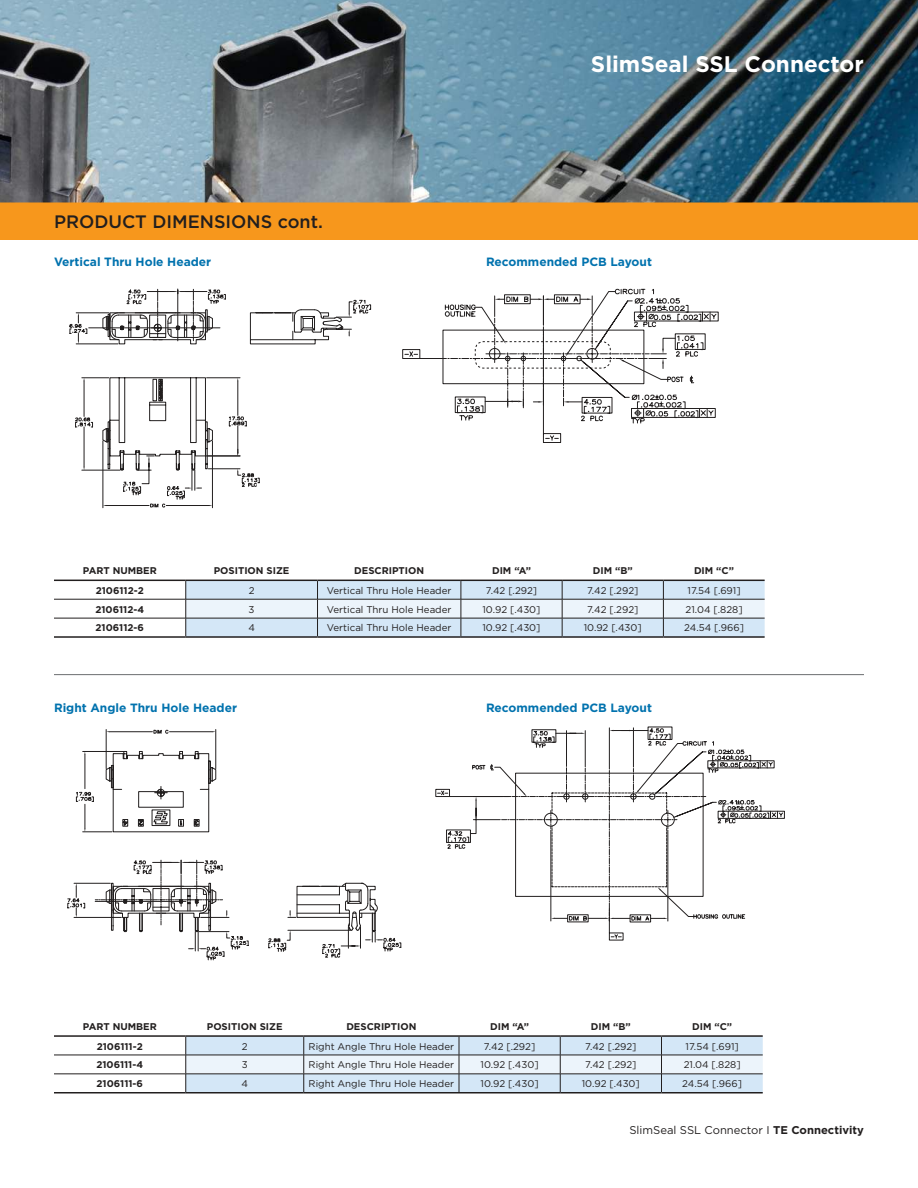
<style>
.page{position:relative;width:918px;height:1188px;background:#fff}
.page>*{position:absolute;margin:0;border:0;box-sizing:border-box;transform-origin:0 0}
.t1{font:700 22.5px "Gotham";color:#fff}
.t2{font:500 18px "Gotham";color:#221f1f}
.t3{font:700 12px "Gotham";color:#0072ae}
.t4{font:11.25px "Gotham";color:#221f1f}
.t5{font:9.75px "Gotham";color:#221f1f}
.t6{font:700 9.75px "Gotham";color:#221f1f}
.s1{font-weight:700}
</style>
<div class="page">
<img style="left:0;top:0;width:918px;height:202px">
<div style="left:0;top:202px;width:918px;height:38px;background:#f7971c"></div>
<svg style="left:68px;top:729px;width:333px;height:231px"></svg>
<svg style="left:436px;top:727px;width:349px;height:213px"></svg>
<svg style="left:54px;top:581px;width:711px;height:55px"></svg>
<hr style="left:54px;top:580px;width:132px;height:1px;background:#221f1f">
<hr style="left:186px;top:580px;width:132px;height:1px;background:#221f1f">
<hr style="left:318px;top:580px;width:143px;height:1px;background:#221f1f">
<hr style="left:461px;top:580px;width:101px;height:1px;background:#221f1f">
<hr style="left:562px;top:580px;width:101px;height:1px;background:#221f1f">
<hr style="left:663px;top:580px;width:102px;height:1px;background:#221f1f">
<hr style="left:54px;top:636px;width:132px;height:2px;background:#221f1f">
<hr style="left:186px;top:636px;width:132px;height:2px;background:#221f1f">
<hr style="left:318px;top:636px;width:143px;height:2px;background:#221f1f">
<hr style="left:461px;top:636px;width:101px;height:2px;background:#221f1f">
<hr style="left:562px;top:636px;width:101px;height:2px;background:#221f1f">
<hr style="left:663px;top:636px;width:102px;height:2px;background:#221f1f">
<svg style="left:402px;top:294px;width:316px;height:149px"></svg>
<div style="left:475px;top:341px;width:136px;height:27px;border:1px dashed #221f1f;border-radius:8px"></div>
<svg style="left:70px;top:289px;width:301px;height:219px"></svg>
<svg style="left:54px;top:1037px;width:709px;height:55px"></svg>
<hr style="left:54px;top:1035px;width:132px;height:2px;background:#221f1f">
<hr style="left:186px;top:1035px;width:118px;height:2px;background:#221f1f">
<hr style="left:304px;top:1035px;width:155px;height:2px;background:#221f1f">
<hr style="left:459px;top:1035px;width:101px;height:2px;background:#221f1f">
<hr style="left:560px;top:1035px;width:102px;height:2px;background:#221f1f">
<hr style="left:662px;top:1035px;width:101px;height:2px;background:#221f1f">
<hr style="left:54px;top:1092px;width:132px;height:1px;background:#221f1f">
<hr style="left:186px;top:1092px;width:118px;height:1px;background:#221f1f">
<hr style="left:304px;top:1092px;width:155px;height:1px;background:#221f1f">
<hr style="left:459px;top:1092px;width:101px;height:1px;background:#221f1f">
<hr style="left:560px;top:1092px;width:102px;height:1px;background:#221f1f">
<hr style="left:662px;top:1092px;width:101px;height:1px;background:#221f1f">
<hr style="left:54px;top:674px;width:810px;height:1px;background:#6c6e70">
<h2 class="t2" style="left:54px;top:214px;width:270px">PRODUCT DIMENSIONS cont.</h2>
<h1 class="t1" style="left:591px;top:54px;width:275px">SlimSeal SSL Connector</h1>
<p class="t3" style="left:54px;top:257px;width:159px">Vertical Thru Hole Header</p>
<p class="t3" style="left:486px;top:257px;width:168px">Recommended PCB Layout</p>
<p class="t6" style="left:83px;top:567px;width:75px">PART NUMBER</p>
<p class="t6" style="left:214px;top:567px;width:77px">POSITION SIZE</p>
<p class="t6" style="left:354px;top:567px;width:72px">DESCRIPTION</p>
<p class="t6" style="left:492px;top:567px;width:40px">DIM “A”</p>
<p class="t6" style="left:593px;top:567px;width:41px">DIM “B”</p>
<p class="t6" style="left:694px;top:567px;width:42px">DIM “C”</p>
<p class="t6" style="left:96px;top:586px;width:50px">2106112-2</p>
<p class="t5" style="left:249px;top:586px;width:7px">2</p>
<p class="t5" style="left:327px;top:586px;width:126px">Vertical Thru Hole Header</p>
<p class="t5" style="left:486px;top:586px;width:53px">7.42 [.292]</p>
<p class="t5" style="left:587px;top:586px;width:53px">7.42 [.292]</p>
<p class="t5" style="left:688px;top:586px;width:55px">17.54 [.691]</p>
<p class="t6" style="left:95px;top:605px;width:50px">2106112-4</p>
<p class="t5" style="left:249px;top:605px;width:7px">3</p>
<p class="t5" style="left:327px;top:605px;width:126px">Vertical Thru Hole Header</p>
<p class="t5" style="left:482px;top:605px;width:60px">10.92 [.430]</p>
<p class="t5" style="left:587px;top:605px;width:53px">7.42 [.292]</p>
<p class="t5" style="left:686px;top:605px;width:59px">21.04 [.828]</p>
<p class="t6" style="left:96px;top:623px;width:50px">2106112-6</p>
<p class="t5" style="left:248px;top:623px;width:8px">4</p>
<p class="t5" style="left:327px;top:623px;width:126px">Vertical Thru Hole Header</p>
<p class="t5" style="left:482px;top:623px;width:60px">10.92 [.430]</p>
<p class="t5" style="left:584px;top:623px;width:60px">10.92 [.430]</p>
<p class="t5" style="left:684px;top:623px;width:61px">24.54 [.966]</p>
<p class="t3" style="left:54px;top:702px;width:185px">Right Angle Thru Hole Header</p>
<p class="t3" style="left:486px;top:702px;width:168px">Recommended PCB Layout</p>
<p class="t6" style="left:83px;top:1022px;width:75px">PART NUMBER</p>
<p class="t6" style="left:207px;top:1022px;width:77px">POSITION SIZE</p>
<p class="t6" style="left:346px;top:1022px;width:72px">DESCRIPTION</p>
<p class="t6" style="left:490px;top:1022px;width:40px">DIM “A”</p>
<p class="t6" style="left:591px;top:1022px;width:41px">DIM “B”</p>
<p class="t6" style="left:692px;top:1022px;width:42px">DIM “C”</p>
<p class="t6" style="left:97px;top:1042px;width:48px">2106111-2</p>
<p class="t5" style="left:242px;top:1042px;width:7px">2</p>
<p class="t5" style="left:309px;top:1042px;width:147px">Right Angle Thru Hole Header</p>
<p class="t5" style="left:484px;top:1042px;width:53px">7.42 [.292]</p>
<p class="t5" style="left:585px;top:1042px;width:53px">7.42 [.292]</p>
<p class="t5" style="left:686px;top:1042px;width:55px">17.54 [.691]</p>
<p class="t6" style="left:96px;top:1060px;width:48px">2106111-4</p>
<p class="t5" style="left:242px;top:1060px;width:7px">3</p>
<p class="t5" style="left:309px;top:1060px;width:147px">Right Angle Thru Hole Header</p>
<p class="t5" style="left:481px;top:1060px;width:60px">10.92 [.430]</p>
<p class="t5" style="left:585px;top:1060px;width:53px">7.42 [.292]</p>
<p class="t5" style="left:684px;top:1060px;width:59px">21.04 [.828]</p>
<p class="t6" style="left:97px;top:1079px;width:48px">2106111-6</p>
<p class="t5" style="left:241px;top:1079px;width:8px">4</p>
<p class="t5" style="left:309px;top:1079px;width:147px">Right Angle Thru Hole Header</p>
<p class="t5" style="left:481px;top:1079px;width:60px">10.92 [.430]</p>
<p class="t5" style="left:582px;top:1079px;width:60px">10.92 [.430]</p>
<p class="t5" style="left:682px;top:1079px;width:61px">24.54 [.966]</p>
<p class="t4" style="left:629px;top:1125px;width:236px">SlimSeal SSL Connector I <span class="s1">TE Connectivity</span></p>
</div>
